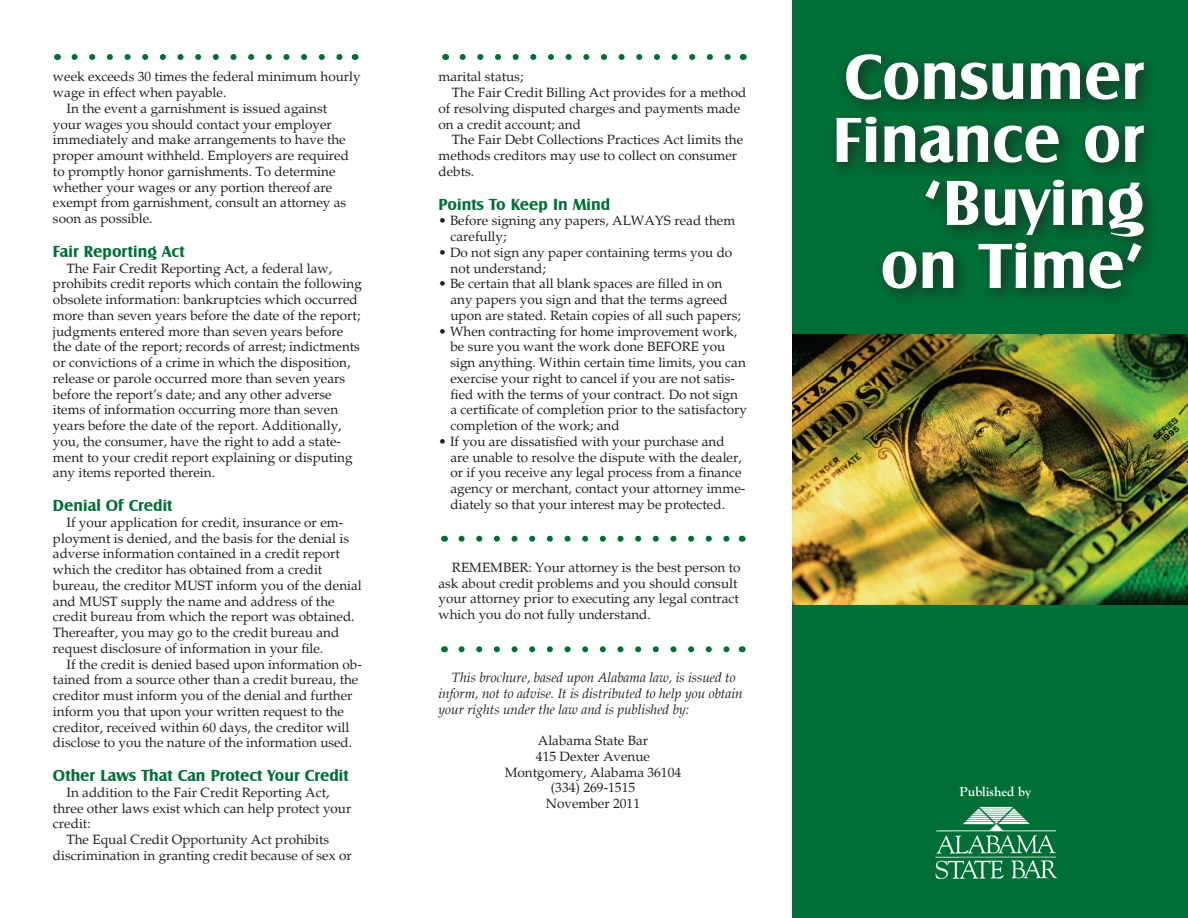
<style>
.page{position:relative;width:1188px;height:918px;background:#fff}
.page>*{position:absolute;margin:0;border:0;box-sizing:border-box;transform-origin:0 0}
.t1{font:700 66px/63px "Castle T";color:#fff;text-align:right}
.heads{font:700 16.5px "Castle T";color:#006f36}
.body{font:13.5px/15.8px "Palatino";color:#231f20}
.body-2{font:italic 13.5px/15.8px "Palatino";color:#231f20}
.t2{font:700 13.5px "Goudy Old Style T";color:#fff}
</style>
<div class="page">
<div style="left:792px;top:604px;width:396px;height:314px;background:#006f36"></div>
<div style="left:792px;top:0;width:396px;height:385px;background:#006f36"></div>
<img style="left:935px;top:806px;width:123px;height:74px">
<img style="left:792px;top:334px;width:396px;height:270px">
<div style="left:827px;top:45px;width:333px;height:260px;background:#231f20;opacity:.75"></div>
<svg style="left:75px;top:54px;width:268px;height:6px"></svg>
<svg style="left:463px;top:54px;width:268px;height:6px"></svg>
<svg style="left:462px;top:536px;width:268px;height:6px"></svg>
<svg style="left:462px;top:646px;width:268px;height:6px"></svg>
<p class="body" style="left:53px;top:69px;width:309px">week exceeds 30 times the federal minimum hourly wage in effect when payable.</p>
<p class="body" style="left:53px;top:101px;width:298px;text-indent:14px">In the event a garnishment is issued against your wages you should contact your employer immediately and make arrangements to have the proper amount withheld. Employers are required to promptly honor garnishments. To determine whether your wages or any portion thereof are exempt from garnishment, consult an attorney as soon as possible.</p>
<p class="heads" style="left:53px;top:242px;width:133px">Fair Reporting Act</p>
<p class="body" style="left:53px;top:261px;width:310px;text-indent:14px">The Fair Credit Reporting Act, a federal law, prohibits credit reports which contain the following obsolete information: bankruptcies which occurred more than seven years before the date of the report; judgments entered more than seven years before the date of the report; records of arrest; indictments or convictions of a crime in which the disposition, release or parole occurred more than seven years before the report’s date; and any other adverse items of information occurring more than seven years before the date of the report. Additionally, you, the consumer, have the right to add a state&shy;ment to your credit report explaining or disputing any items reported therein.</p>
<p class="heads" style="left:53px;top:496px;width:121px">Denial Of Credit</p>
<p class="body" style="left:53px;top:515px;width:310px;text-indent:14px">If your application for credit, insurance or em&shy;ployment is denied, and the basis for the denial is adverse information contained in a credit report which the creditor has obtained from a credit bureau, the creditor MUST inform you of the denial and MUST supply the name and address of the credit bureau from which the report was obtained.<br>Thereafter, you may go to the credit bureau and request disclosure of information in your file.</p>
<p class="body" style="left:53px;top:657px;width:310px;text-indent:14px">If the credit is denied based upon information ob&shy;tained from a source other than a credit bureau, the creditor must inform you of the denial and further inform you that upon your written request to the creditor, received within 60 days, the creditor will disclose to you the nature of the information used.</p>
<p class="heads" style="left:53px;top:766px;width:297px">Other Laws That Can Protect Your Credit</p>
<p class="body" style="left:53px;top:785px;width:300px;text-indent:14px">In addition to the Fair Credit Reporting Act, three other laws exist which can help protect your credit:</p>
<p class="body" style="left:53px;top:832px;width:300px;text-indent:14px">The Equal Credit Opportunity Act prohibits discrimination in granting credit because of sex or</p>
<p class="body" style="left:438px;top:69px;width:86px">marital status;</p>
<p class="body" style="left:438px;top:85px;width:309px;text-indent:14px">The Fair Credit Billing Act provides for a method of resolving disputed charges and payments made on a credit account; and</p>
<p class="body" style="left:438px;top:132px;width:306px;text-indent:14px">The Fair Debt Collections Practices Act limits the methods creditors may use to collect on consumer debts.</p>
<p class="heads" style="left:438px;top:195px;width:173px">Points To Keep In Mind</p>
<p class="body" style="left:450px;top:213px;width:286px;text-indent:-12px">• Before signing any papers, ALWAYS read them carefully;</p>
<p class="body" style="left:450px;top:245px;width:283px;text-indent:-12px">• Do not sign any paper containing terms you do not understand;</p>
<p class="body" style="left:450px;top:276px;width:292px;text-indent:-12px">• Be certain that all blank spaces are filled in on any papers you sign and that the terms agreed upon are stated. Retain copies of all such papers;</p>
<p class="body" style="left:450px;top:324px;width:298px;text-indent:-12px">• When contracting for home improvement work, be sure you want the work done BEFORE you sign anything. Within certain time limits, you can exercise your right to cancel if you are not satis&shy;fied with the terms of your contract. Do not sign a certificate of completion prior to the satisfactory completion of the work; and</p>
<p class="body" style="left:450px;top:434px;width:296px;text-indent:-12px">• If you are dissatisfied with your purchase and are unable to resolve the dispute with the dealer, or if you receive any legal process from a finance agency or merchant, contact your attorney imme&shy;diately so that your interest may be protected.</p>
<p class="body" style="left:438px;top:560px;width:304px;text-indent:14px">REMEMBER: Your attorney is the best person to ask about credit problems and you should consult your attorney prior to executing any legal contract which you do not fully understand.</p>
<p class="body-2" style="left:438px;top:670px;width:306px;text-indent:14px">This brochure, based upon Alabama law, is issued to inform, not to advise. It is distributed to help you obtain your rights under the law and is published by:</p>
<p class="body" style="left:538px;top:733px;width:112px">Alabama State Bar</p>
<p class="body" style="left:536px;top:749px;width:116px">415 Dexter Avenue</p>
<p class="body" style="left:505px;top:765px;width:178px">Montgomery, Alabama 36104</p>
<p class="body" style="left:551px;top:780px;width:86px">(334) 269-1515</p>
<p class="body" style="left:546px;top:796px;width:96px">November 2011</p>
<p class="t1" style="left:832px;top:46px;width:314px">Consumer<br>Finance or ‘Buying on Time’</p>
<p class="t2" style="left:960px;top:784px;width:73px">Published by</p>
</div>
